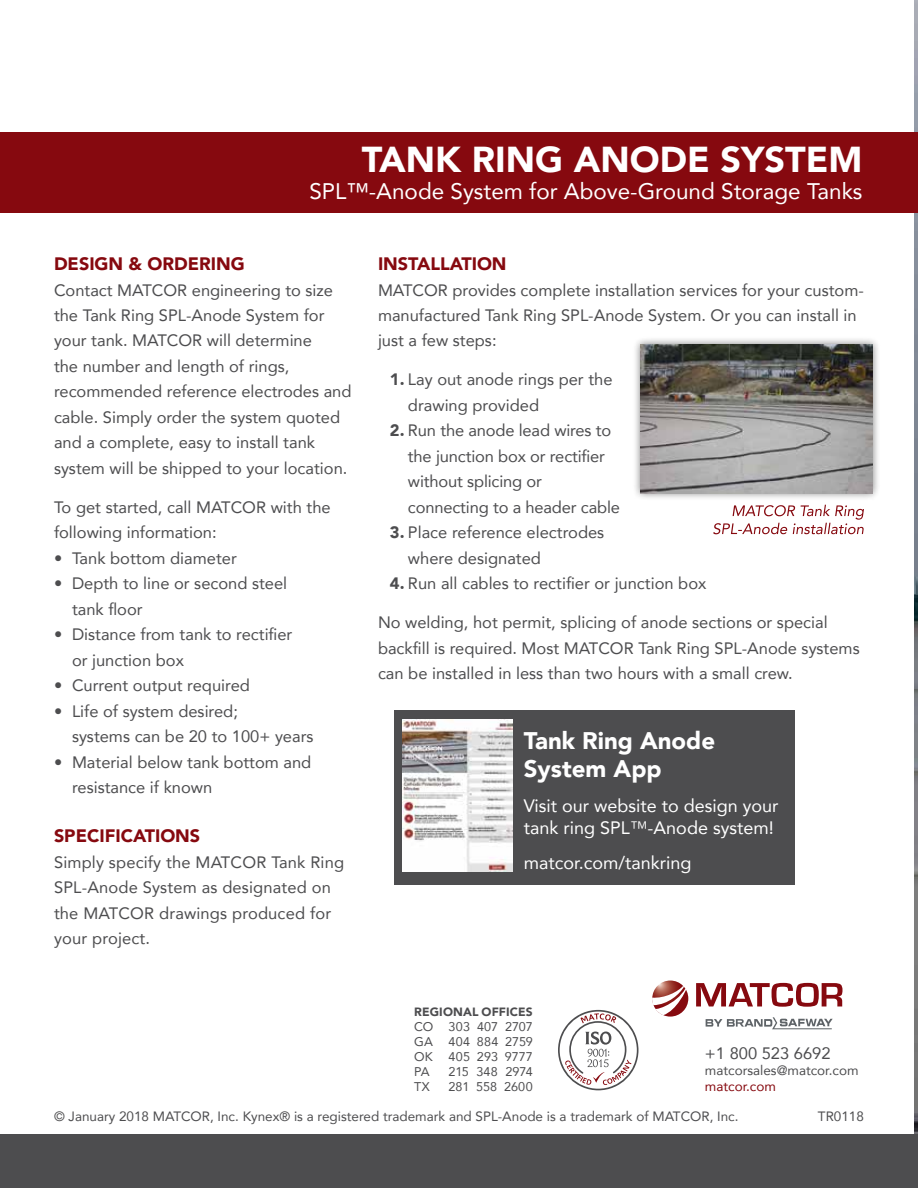
<style>
.page{position:relative;width:918px;height:1188px;background:#fff}
.page>*{position:absolute;margin:0;border:0;box-sizing:border-box;transform-origin:0 0}
.t1{font:900 36px "Avenir";color:#fff}
.t2{font:900 24px/28.5px "Avenir";color:#fff}
.t3{font:22.5px "Avenir";color:#fff}
.t4{font:18px/21.6px "Avenir";color:#fff}
.t5{font:900 18px "Avenir";color:#86090f}
.t6{font:16.5px/25.5px "Avenir";color:#4d4d4f}
.t7{font:13.5px "Avenir";color:#4d4d4f}
.t8{font:13.5px "Avenir";color:#86090f}
.t9{font:12.6px/15.1px "Avenir";letter-spacing:.005em;color:#4d4d4f;text-align:justify}
.t10{font:900 12px "Avenir";letter-spacing:.015em;color:#4d4d4f}
.s1{font-weight:900}
.s2{font-weight:300}
</style>
<div class="page">
<img style="left:915px;top:0;width:3px;height:1134px">
<div style="left:632px;top:336px;width:249px;height:165px;background:#000;opacity:.5"></div>
<img style="left:640px;top:345px;width:232px;height:148px">
<div style="left:394px;top:711px;width:400px;height:174px;background:#4d4d4f"></div>
<img style="left:403px;top:719px;width:110px;height:153px">
<div style="left:0;top:132px;width:918px;height:81px;background:#86090f"></div>
<svg style="left:706px;top:1017px;width:127px;height:12px"></svg>
<svg style="left:652px;top:981px;width:36px;height:36px"></svg>
<svg style="left:652px;top:986px;width:34px;height:29px"></svg>
<svg style="left:696px;top:983px;width:147px;height:24px"></svg>
<svg style="left:558px;top:1010px;width:80px;height:80px"></svg>
<svg style="left:713px;top:505px;width:151px;height:29px"></svg>
<div style="left:0;top:1134px;width:918px;height:54px;background:#4d4d4f"></div>
<h1 class="t1" style="left:362px;top:129px;width:502px">TANK RING ANODE SYSTEM</h1>
<h3 class="t3" style="left:309px;top:173px;width:555px">SPL™-Anode System for Above-Ground Storage Tanks</h3>
<p class="t5" style="left:54px;top:248px;width:192px">DESIGN &amp; ORDERING</p>
<p class="t6" style="left:54px;top:277px;width:299px">Contact MATCOR engineering to size the Tank Ring SPL-Anode System for your tank. MATCOR will determine<br>the number and length of rings, recommended reference electrodes and cable. Simply order the system quoted and a complete, easy to install tank system will be shipped to your location.</p>
<p class="t6" style="left:54px;top:494px;width:278px">To get started, call MATCOR with the following information:</p>
<p class="t6" style="left:54px;top:545px;width:184px">• Tank bottom diameter</p>
<p class="t6" style="left:72px;top:570px;width:217px;text-indent:-18px">• Depth to line or second steel tank floor</p>
<p class="t6" style="left:72px;top:621px;width:222px;text-indent:-18px">• Distance from tank to rectifier or junction box</p>
<p class="t6" style="left:54px;top:672px;width:197px">• Current output required</p>
<p class="t6" style="left:72px;top:698px;width:243px;text-indent:-18px">• Life of system desired;<br>systems can be 20 to 100+ years</p>
<p class="t6" style="left:72px;top:749px;width:241px;text-indent:-18px">• Material below tank bottom and resistance if known</p>
<p class="t5" style="left:54px;top:820px;width:148px">SPECIFICATIONS</p>
<p class="t6" style="left:54px;top:849px;width:292px">Simply specify the MATCOR Tank Ring<br>SPL-Anode System as designated on the MATCOR drawings produced for your project.</p>
<p class="t5" style="left:378px;top:248px;width:130px">INSTALLATION</p>
<p class="t6" style="left:378px;top:277px;width:487px">MATCOR provides complete installation services for your custom&shy;manufactured Tank Ring SPL-Anode System. Or you can install in just a few steps:</p>
<p class="t6" style="left:408px;top:367px;width:206px;text-indent:-18px"><span class="s1">1.</span> Lay out anode rings per the drawing provided</p>
<p class="t6" style="left:408px;top:418px;width:214px;text-indent:-18px"><span class="s1">2.</span> Run the anode lead wires to the junction box or rectifier without splicing or connecting to a header cable</p>
<p class="t6" style="left:408px;top:519px;width:198px;text-indent:-18px"><span class="s1">3.</span> Place reference electrodes where designated</p>
<p class="t6" style="left:390px;top:570px;width:318px"><span class="s1">4.</span> Run all cables to rectifier or junction box</p>
<p class="t6" style="left:378px;top:609px;width:483px">No welding, hot permit, splicing of anode sections or special backfill is required. Most MATCOR Tank Ring SPL-Anode systems can be installed in less than two hours with a small crew.</p>
<h2 class="t2" style="left:524px;top:725px;width:193px">Tank Ring Anode<br>System App</h2>
<p class="t4" style="left:524px;top:795px;width:256px">Visit our website to design your tank ring SPL<span class="s2">™</span>-Anode system!</p>
<p class="t4" style="left:524px;top:851px;width:169px">matcor.com/tankring</p>
<p class="t10" style="left:414px;top:1001px;width:120px">REGIONAL OFFICES</p>
<p class="t9" style="left:414px;top:1019px;width:120px">CO 303 407 2707<br>GA 404 884 2759<br>OK</p>
<p class="t9" style="left:449px;top:1049px;width:86px">405 293 9777</p>
<p class="t9" style="left:414px;top:1064px;width:17px">PA</p>
<p class="t9" style="left:449px;top:1064px;width:86px">215 348 2974</p>
<p class="t9" style="left:414px;top:1079px;width:17px">TX</p>
<p class="t9" style="left:449px;top:1079px;width:86px">281 558 2600</p>
<p class="t6" style="left:705px;top:1040px;width:127px">+1 800 523 6692</p>
<p class="t7" style="left:705px;top:1060px;width:155px">matcorsales@matcor.com</p>
<p class="t8" style="left:705px;top:1076px;width:73px">matcor.com</p>
<p class="t7" style="left:54px;top:1105px;width:686px">© January 2018 MATCOR, Inc. Kynex® is a registered trademark and SPL-Anode is a trademark of MATCOR, Inc.</p>
<p class="t7" style="left:818px;top:1105px;width:48px">TR0118</p>
</div>
